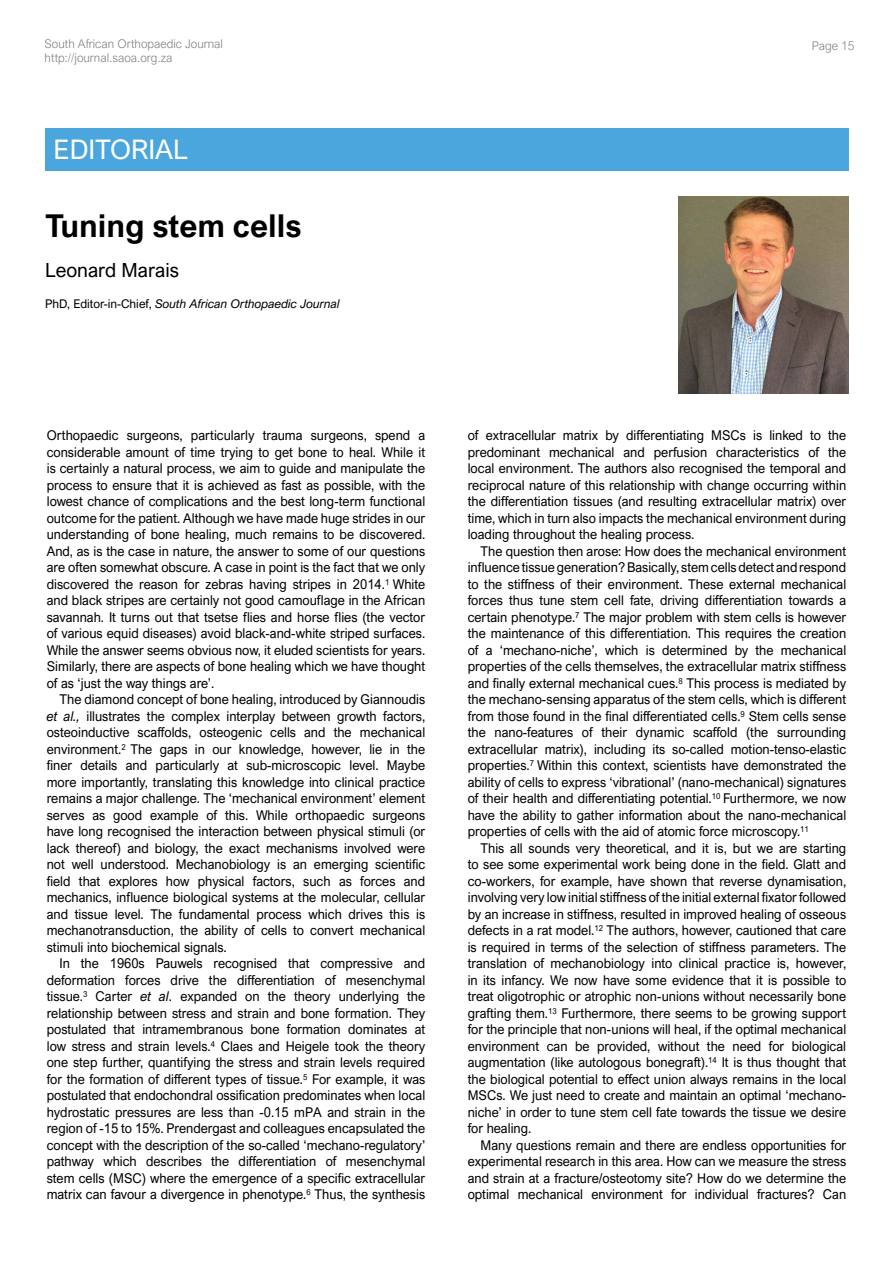
<style>
.page{position:relative;width:893px;height:1263px;background:#fff}
.page>*{position:absolute;margin:0;border:0;box-sizing:border-box;transform-origin:0 0}
.t1{font:700 31.5px "Arial Nova";color:#000}
.t2{font:27px "Arial Nova";color:#fff}
.t3{font:19.5px "Arial Nova";color:#000}
.t4{font:13.5px/16.5px "Arial Nova";color:#000;text-align:justify;scale:.96 1}
.t5{font:300 12px "Arial Nova";color:#808285}
.t6{font:italic 12px "Arial Nova";color:#000}
.s1{font-style:normal}
.s2{font-style:italic}
</style>
<div class="page">
<div style="left:45px;top:128px;width:803px;height:43px;background:#4ba6dd"></div>
<img style="left:678px;top:197px;width:170px;height:197px">
<p class="t5" style="left:45px;top:37px;width:180px">South African Orthopaedic Journal</p>
<p class="t5" style="left:812px;top:39px;width:44px">Page 15</p>
<p class="t5" style="left:45px;top:51px;width:129px">http://journal.saoa.org.za</p>
<h2 class="t2" style="left:54px;top:134px;width:136px">EDITORIAL</h2>
<h1 class="t1" style="left:45px;top:208px;width:258px">Tuning stem cells</h1>
<h3 class="t3" style="left:45px;top:259px;width:135px">Leonard Marais</h3>
<p class="t6" style="left:45px;top:297px;width:296px"><span class="s1">PhD, Editor-in-Chief,</span> South African Orthopaedic Journal</p>
<p class="t4" style="left:47px;top:427px;width:396px">Orthopaedic surgeons, particularly trauma surgeons, spend a considerable amount of time trying to get bone to heal. While it is certainly a natural process, we aim to guide and manipulate the process to ensure that it is achieved as fast as possible, with the lowest chance of complications and the best long-term functional outcome for the patient. Although we have made huge strides in our understanding of bone healing, much remains to be discovered.<br>And, as is the case in nature, the answer to some of our questions are often somewhat obscure. A case in point is the fact that we only discovered the reason for zebras having stripes in 2014.<sup>1</sup> White and black stripes are certainly not good camouflage in the African savannah. It turns out that tsetse flies and horse flies (the vector of various equid diseases) avoid black-and-white striped surfaces.<br>While the answer seems obvious now, it eluded scientists for years.<br>Similarly, there are aspects of bone healing which we have thought of as ‘just the way things are’.</p>
<p class="t4" style="left:47px;top:691px;width:396px;text-indent:13px">The diamond concept of bone healing, introduced by Giannoudis <span class="s2">et al.,</span> illustrates the complex interplay between growth factors, osteoinductive scaffolds, osteogenic cells and the mechanical environment.<sup>2</sup> The gaps in our knowledge, however, lie in the finer details and particularly at sub-microscopic level. Maybe more importantly, translating this knowledge into clinical practice remains a major challenge. The ‘mechanical environment’ element serves as good example of this. While orthopaedic surgeons have long recognised the interaction between physical stimuli (or lack thereof) and biology, the exact mechanisms involved were not well understood. Mechanobiology is an emerging scientific field that explores how physical factors, such as forces and mechanics, influence biological systems at the molecular, cellular and tissue level. The fundamental process which drives this is mechanotransduction, the ability of cells to convert mechanical stimuli into biochemical signals.</p>
<p class="t4" style="left:47px;top:955px;width:396px;text-indent:13px">In the 1960s Pauwels recognised that compressive and deformation forces drive the differentiation of mesenchymal tissue.<sup>3</sup> Carter <span class="s2">et al</span>. expanded on the theory underlying the relationship between stress and strain and bone formation. They postulated that intramembranous bone formation dominates at low stress and strain levels.<sup>4</sup> Claes and Heigele took the theory one step further, quantifying the stress and strain levels required for the formation of different types of tissue.<sup>5</sup> For example, it was postulated that endochondral ossification predominates when local hydrostatic pressures are less than -0.15 mPA and strain in the region of -15 to 15%. Prendergast and colleagues encapsulated the concept with the description of the so-called ‘mechano-regulatory’ pathway which describes the differentiation of mesenchymal stem cells (MSC) where the emergence of a specific extracellular matrix can favour a divergence in phenotype.<sup>6</sup> Thus, the synthesis</p>
<p class="t4" style="left:468px;top:427px;width:396px">of extracellular matrix by differentiating MSCs is linked to the predominant mechanical and perfusion characteristics of the local environment. The authors also recognised the temporal and reciprocal nature of this relationship with change occurring within the differentiation tissues (and resulting extracellular matrix) over time, which in turn also impacts the mechanical environment during loading throughout the healing process.</p>
<p class="t4" style="left:468px;top:542px;width:396px;text-indent:13px">The question then arose: How does the mechanical environment influence tissue generation? Basically, stem cells detect and respond to the stiffness of their environment. These external mechanical forces thus tune stem cell fate, driving differentiation towards a certain phenotype.<sup>7</sup> The major problem with stem cells is however the maintenance of this differentiation. This requires the creation of a ‘mechano-niche’, which is determined by the mechanical properties of the cells themselves, the extracellular matrix stiffness and finally external mechanical cues.<sup>8</sup> This process is mediated by the mechano-sensing apparatus of the stem cells, which is different from those found in the final differentiated cells.<sup>9</sup> Stem cells sense the nano-features of their dynamic scaffold (the surrounding extracellular matrix), including its so-called motion-tenso-elastic properties.<sup>7</sup> Within this context, scientists have demonstrated the ability of cells to express ‘vibrational’ (nano-mechanical) signatures of their health and differentiating potential.<sup>10</sup> Furthermore, we now have the ability to gather information about the nano-mechanical properties of cells with the aid of atomic force microscopy.<sup>11</sup></p>
<p class="t4" style="left:468px;top:839px;width:396px;text-indent:13px">This all sounds very theoretical, and it is, but we are starting to see some experimental work being done in the field. Glatt and co-workers, for example, have shown that reverse dynamisation, involving very low initial stiffness of the initial external fixator followed by an increase in stiffness, resulted in improved healing of osseous defects in a rat model.<sup>12</sup> The authors, however, cautioned that care is required in terms of the selection of stiffness parameters. The translation of mechanobiology into clinical practice is, however, in its infancy. We now have some evidence that it is possible to treat oligotrophic or atrophic non-unions without necessarily bone grafting them.<sup>13</sup> Furthermore, there seems to be growing support for the principle that non-unions will heal, if the optimal mechanical environment can be provided, without the need for biological augmentation (like autologous bonegraft).<sup>14</sup> It is thus thought that the biological potential to effect union always remains in the local MSCs. We just need to create and maintain an optimal ‘mechano&shy;niche’ in order to tune stem cell fate towards the tissue we desire for healing.</p>
<p class="t4" style="left:468px;top:1136px;width:396px;text-indent:13px">Many questions remain and there are endless opportunities for experimental research in this area. How can we measure the stress and strain at a fracture/osteotomy site? How do we determine the optimal mechanical environment for individual fractures? Can</p>
</div>
